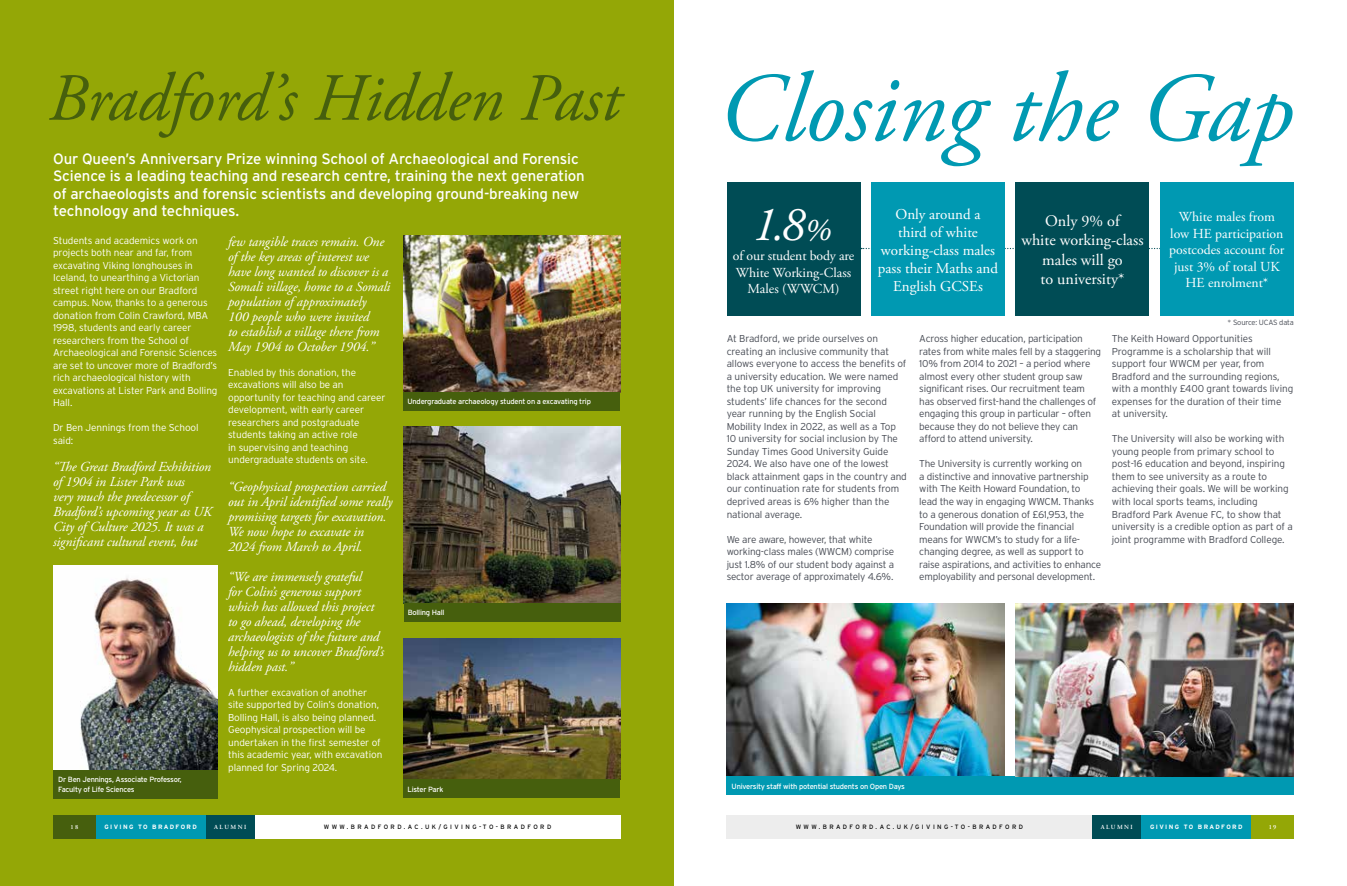
<style>
.page{position:relative;width:1347px;height:886px;background:#fff}
.page>*{position:absolute;margin:0;border:0;box-sizing:border-box;transform-origin:0 0}
.t1{font:italic 97.62px "Adobe Garamond Pro";color:#0099b2}
.t2{font:italic 67.38px "Adobe Garamond Pro";color:#465f0d}
.t3{font:italic 48.75px "Adobe Garamond Pro";color:#fff}
.t4{font:16.12px/19.4px "Adobe Garamond Pro";color:#fff;text-align:center}
.t5{font:15px/17.5px "Interstate";letter-spacing:-.01em;color:#fff}
.t6{font:15px/18px "Adobe Garamond Pro";color:#fff;text-align:center}
.t7{font:italic 13.75px/15px "Adobe Garamond Pro";letter-spacing:-.01em;color:#fff}
.t8{font:13.75px/16.5px "Adobe Garamond Pro";color:#fff;text-align:center}
.t9{font:300 10px/12.5px "Interstate";letter-spacing:-.02em;color:#474b54}
.t10{font:300 10px/12.5px "Interstate";letter-spacing:-.01em;color:#fff}
.t11{font:7.5px/10px "Interstate";letter-spacing:-.03em;color:#fff}
.t12{font:300 7.5px "Interstate";letter-spacing:-.03em;color:#474b54}
.t13{font:6.25px "Interstate";letter-spacing:.39em;color:#000}
.t14{font:700 6.25px "Interstate";letter-spacing:.22em;color:#fff}
.t15{font:600 6.25px "Adobe Garamond Pro";letter-spacing:.235em;color:#fff}
.s1{font-size:31.75px}
</style>
<div class="page">
<svg style="left:861px;top:248px;width:299px;height:1px"></svg>
<div style="left:0;top:0;width:673px;height:886px;background:#94a706"></div>
<div style="left:255px;top:815px;width:365px;height:23px;background:#fff"></div>
<div style="left:206px;top:815px;width:49px;height:23px;background:#004c55"></div>
<div style="left:96px;top:815px;width:110px;height:23px;background:#0099b2"></div>
<div style="left:53px;top:815px;width:43px;height:23px;background:#465f0d"></div>
<div style="left:726px;top:815px;width:366px;height:23px;background:#ededed"></div>
<div style="left:1092px;top:815px;width:49px;height:23px;background:#004c55"></div>
<div style="left:1141px;top:815px;width:110px;height:23px;background:#0099b2"></div>
<div style="left:1251px;top:815px;width:42px;height:23px;background:#94a706"></div>
<img style="left:403px;top:236px;width:217px;height:156px">
<img style="left:53px;top:565px;width:164px;height:205px">
<div style="left:53px;top:770px;width:164px;height:28px;background:#465f0d"></div>
<img style="left:403px;top:426px;width:217px;height:177px">
<img style="left:403px;top:638px;width:217px;height:141px">
<div style="left:403px;top:779px;width:217px;height:19px;background:#465f0d"></div>
<div style="left:404px;top:603px;width:216px;height:19px;background:#465f0d"></div>
<div style="left:403px;top:392px;width:217px;height:19px;background:#465f0d"></div>
<div style="left:726px;top:182px;width:134px;height:134px;background:#004c55"></div>
<div style="left:871px;top:182px;width:134px;height:134px;background:#0099b2"></div>
<div style="left:1015px;top:182px;width:134px;height:134px;background:#004c55"></div>
<div style="left:1160px;top:182px;width:133px;height:134px;background:#0099b2"></div>
<img style="left:726px;top:603px;width:279px;height:173px">
<div style="left:726px;top:776px;width:567px;height:19px;background:#0099b2"></div>
<img style="left:1015px;top:603px;width:278px;height:173px">
<h2 class="t2" style="left:48px;top:58px;width:574px">Bradford’s Hidden Past</h2>
<p class="t5" style="left:53px;top:149px;width:533px">Our Queen’s Anniversary Prize winning School of Archaeological and Forensic Science is a leading teaching and research centre, training the next generation of archaeologists and forensic scientists and developing ground-breaking new technology and techniques.</p>
<p class="t10" style="left:53px;top:234px;width:166px">Students and academics work on projects both near and far, from excavating Viking longhouses in<br>Iceland, to unearthing a Victorian street right here on our Bradford campus. Now, thanks to a generous donation from Colin Crawford, MBA<br>1998, students and early career researchers from the School of<br>Archaeological and Forensic Sciences are set to uncover more of Bradford’s rich archaeological history with excavations at Lister Park and Bolling<br>Hall.</p>
<p class="t10" style="left:53px;top:421px;width:147px">Dr Ben Jennings from the School said:</p>
<h3 class="t7" style="left:53px;top:460px;width:160px">“The Great Bradford Exhibition of 1904 in Lister Park was<br>very much the predecessor of<br>Bradford’s upcoming year as UK<br>City of Culture 2025. It was a significant cultural event, but</h3>
<p class="t7" style="left:228px;top:234px;width:164px">few tangible traces remain. One of the key areas of interest we have long wanted to discover is a<br>Somali village, home to a Somali population of approximately<br>100 people who were invited<br>to establish a village there from<br>May 1904 to October 1904.”</p>
<p class="t10" style="left:228px;top:366px;width:159px">Enabled by this donation, the excavations will also be an opportunity for teaching and career development, with early career researchers and postgraduate students taking an active role<br>in supervising and teaching undergraduate students on site.</p>
<h3 class="t7" style="left:228px;top:479px;width:166px">“Geophysical prospection carried out in April identified some really promising targets for excavation.<br>We now hope to excavate in<br>2024 from March to April.</h3>
<h3 class="t7" style="left:228px;top:569px;width:157px">“We are immensely grateful<br>for Colin’s generous support which has allowed this project to go ahead, developing the archaeologists of the future and helping us to uncover Bradford’s hidden past.”</h3>
<p class="t10" style="left:228px;top:686px;width:156px">A further excavation of another site supported by Colin’s donation, Bolling Hall, is also being planned.<br>Geophysical prospection will be undertaken in the first semester of this academic year, with excavation planned for Spring 2024.</p>
<p class="t11" style="left:407px;top:397px;width:185px">Undergraduate archaeology student on a excavating trip</p>
<p class="t11" style="left:408px;top:608px;width:38px">Bolling Hall</p>
<p class="t11" style="left:58px;top:774px;width:125px">Dr Ben Jennings, Associate Professor,<br>Faculty of Life Sciences</p>
<p class="t11" style="left:407px;top:784px;width:37px">Lister Park</p>
<h1 class="t1" style="left:718px;top:50px;width:577px">Closing the Gap</h1>
<h3 class="t3" style="left:752px;top:196px;width:81px">1.8<span class="s1">%</span></h3>
<h3 class="t8" style="left:733px;top:248px;width:123px">of our student body are<br>White Working-Class<br>Males (WWCM)</h3>
<h3 class="t6" style="left:878px;top:205px;width:122px">Only around a<br>third of white working-class males pass their Maths and<br>English GCSEs</h3>
<h3 class="t4" style="left:1021px;top:212px;width:124px">Only 9% of<br>white working-class males will go<br>to university*</h3>
<h3 class="t8" style="left:1169px;top:209px;width:117px">White males from low HE participation postcodes account for just 3% of total UK<br>HE enrolment*</h3>
<p class="t12" style="left:1227px;top:318px;width:68px">* Source: UCAS data</p>
<p class="t9" style="left:726px;top:333px;width:182px">At Bradford, we pride ourselves on creating an inclusive community that allows everyone to access the benefits of a university education. We were named the top UK university for improving students’ life chances for the second year running by the English Social Mobility Index in 2022, as well as a Top 10 university for social inclusion by The Sunday Times Good University Guide 2024. We also have one of the lowest black attainment gaps in the country and our continuation rate for students from deprived areas is 6% higher than the national average.</p>
<p class="t9" style="left:726px;top:533px;width:169px">We are aware, however, that white working-class males (WWCM) comprise just 1.8% of our student body against a sector average of approximately 4.6%.</p>
<p class="t9" style="left:919px;top:333px;width:183px">Across higher education, participation rates from white males fell by a staggering 10% from 2014 to 2021 – a period where almost every other student group saw significant rises. Our recruitment team has observed first-hand the challenges of engaging this group in particular – often because they do not believe they can afford to attend university.</p>
<p class="t9" style="left:919px;top:458px;width:183px">The University is currently working on<br>a distinctive and innovative partnership with The Keith Howard Foundation, to lead the way in engaging WWCM. Thanks to a generous donation of £61,953, the Foundation will provide the financial means for WWCM’s to study for a life&shy;changing degree, as well as support to raise aspirations, and activities to enhance employability and personal development.</p>
<p class="t9" style="left:1111px;top:333px;width:183px">The Keith Howard Opportunities Programme is a scholarship that will support four WWCM per year, from Bradford and the surrounding regions, with a monthly £400 grant towards living expenses for the duration of their time<br>at university.</p>
<p class="t9" style="left:1111px;top:433px;width:183px">The University will also be working with young people from primary school to post-16 education and beyond, inspiring them to see university as a route to achieving their goals. We will be working with local sports teams, including Bradford Park Avenue FC, to show that university is a credible option as part of a joint programme with Bradford College.</p>
<p class="t11" style="left:731px;top:781px;width:175px">University staff with potential students on Open Days</p>
<p class="t15" style="left:71px;top:823px;width:9px">18</p>
<p class="t14" style="left:104px;top:823px;width:94px">GIVING TO BRADFORD</p>
<p class="t15" style="left:214px;top:823px;width:34px">ALUMNI</p>
<p class="t13" style="left:324px;top:823px;width:229px">WWW.BRADFORD.AC.UK/GIVING-TO-BRADFORD</p>
<p class="t13" style="left:795px;top:823px;width:229px">WWW.BRADFORD.AC.UK/GIVING-TO-BRADFORD</p>
<p class="t15" style="left:1100px;top:823px;width:34px">ALUMNI</p>
<p class="t14" style="left:1150px;top:823px;width:94px">GIVING TO BRADFORD</p>
<p class="t15" style="left:1268px;top:823px;width:9px">19</p>
</div>
